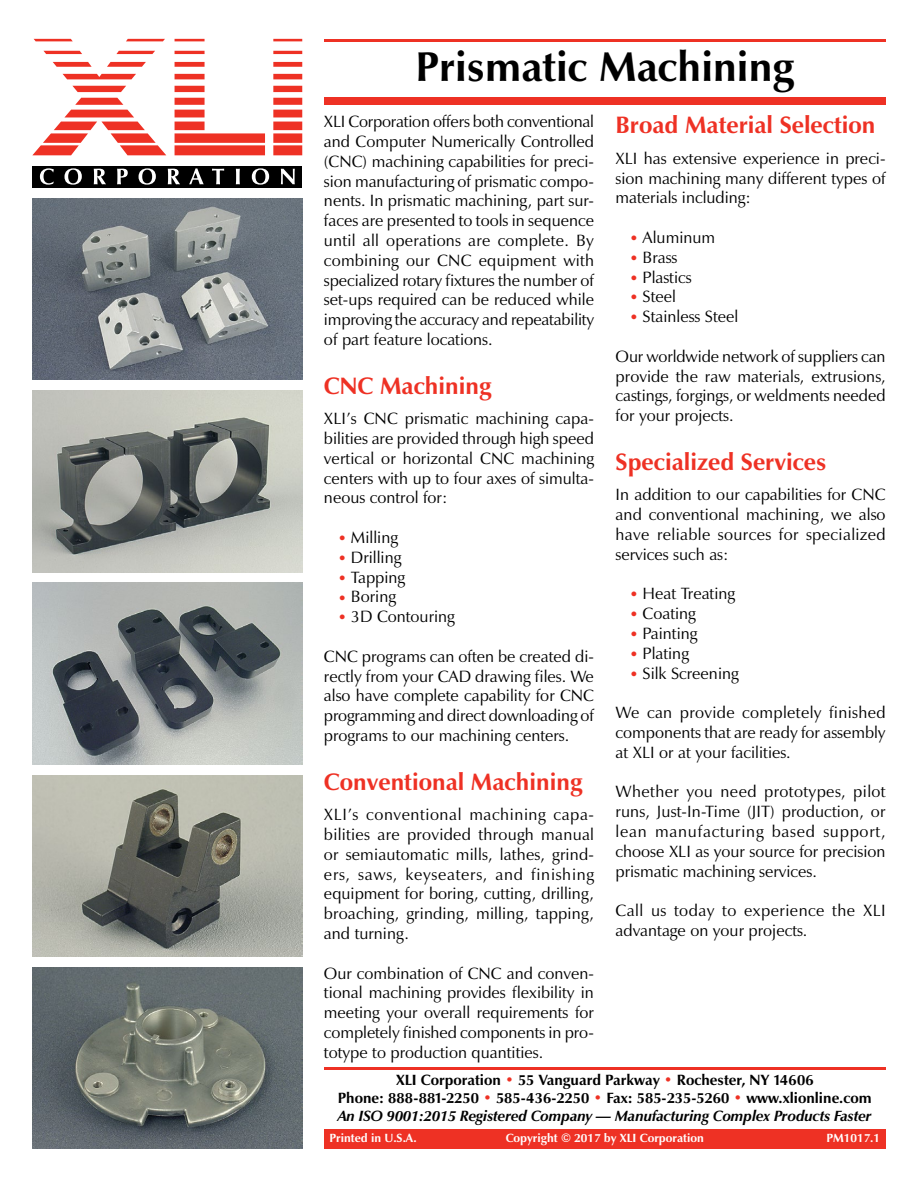
<style>
.page{position:relative;width:918px;height:1188px;background:#fff}
.page>*{position:absolute;margin:0;border:0;box-sizing:border-box;transform-origin:0 0}
.t1{font:700 42px "Zapf Humanist 601 BT";color:#000}
.t2{font:700 24px "Zapf Humanist 601 BT";color:#ee3124}
.t3{font:16.5px/19.8px "Zapf Humanist 601 BT";color:#000;text-align:justify}
.t4{font:16.5px/19.8px "Zapf Humanist 601 BT";letter-spacing:.025em;color:#000}
.t5{font:700 15px/18px "Zapf Humanist 601 BT";color:#000;text-align:center}
.t6{font:700 12px "Zapf Humanist 601 BT";color:#fff}
.s1{color:#ee3124}
.s2{font-style:italic}
</style>
<div class="page">
<div style="left:324px;top:1129px;width:562px;height:20px;background:#ee3124"></div>
<hr style="left:324px;top:39px;width:562px;height:2px;background:#ee3124">
<div style="left:324px;top:98px;width:562px;height:7px;background:#ee3124"></div>
<svg style="left:32px;top:39px;width:134px;height:116px"></svg>
<svg style="left:175px;top:39px;width:90px;height:116px"></svg>
<svg style="left:273px;top:39px;width:29px;height:116px"></svg>
<div style="left:32px;top:166px;width:270px;height:21px;background:#000"></div>
<svg style="left:40px;top:168px;width:14px;height:17px"></svg>
<svg style="left:65px;top:168px;width:17px;height:17px"></svg>
<svg style="left:94px;top:169px;width:12px;height:15px"></svg>
<svg style="left:117px;top:169px;width:11px;height:15px"></svg>
<svg style="left:139px;top:168px;width:17px;height:17px"></svg>
<svg style="left:168px;top:169px;width:12px;height:15px"></svg>
<svg style="left:189px;top:168px;width:15px;height:16px"></svg>
<svg style="left:212px;top:169px;width:12px;height:15px"></svg>
<svg style="left:236px;top:169px;width:4px;height:15px"></svg>
<svg style="left:252px;top:168px;width:17px;height:17px"></svg>
<svg style="left:281px;top:169px;width:14px;height:15px"></svg>
<img style="left:32px;top:198px;width:270px;height:182px">
<img style="left:32px;top:391px;width:270px;height:181px">
<img style="left:32px;top:967px;width:270px;height:182px">
<img style="left:32px;top:775px;width:270px;height:182px">
<img style="left:32px;top:583px;width:270px;height:181px">
<hr style="left:324px;top:1068px;width:562px;height:2px;background:#ee3124">
<h1 class="t1" style="left:415px;top:40px;width:380px">Prismatic Machining</h1>
<p class="t3" style="left:324px;top:112px;width:272px">XLI Corporation offers both conventional and Computer Numerically Controlled (CNC) machining capabilities for preci&shy;sion manufacturing of prismatic compo&shy;nents. In prismatic machining, part sur&shy;faces are presented to tools in sequence until all operations are complete. By combining our CNC equipment with specialized rotary fixtures the number of set-ups required can be reduced while improving the accuracy and repeatability of part feature locations.</p>
<h2 class="t2" style="left:324px;top:371px;width:169px">CNC Machining</h2>
<p class="t3" style="left:324px;top:409px;width:272px">XLI’s CNC prismatic machining capa&shy;bilities are provided through high speed vertical or horizontal CNC machining centers with up to four axes of simulta&shy;neous control for:</p>
<p class="t3" style="left:337px;top:528px;width:62px"><span class="s1">•</span> Milling</p>
<p class="t3" style="left:337px;top:547px;width:65px"><span class="s1">•</span> Drilling</p>
<p class="t3" style="left:337px;top:567px;width:69px"><span class="s1">•</span> Tapping</p>
<p class="t3" style="left:337px;top:587px;width:60px"><span class="s1">•</span> Boring</p>
<p class="t3" style="left:337px;top:607px;width:119px"><span class="s1">•</span> 3D Contouring</p>
<p class="t3" style="left:324px;top:646px;width:272px">CNC programs can often be created di&shy;rectly from your CAD drawing files. We also have complete capability for CNC programming and direct downloading of programs to our machining centers.</p>
<h2 class="t2" style="left:324px;top:767px;width:260px">Conventional Machining</h2>
<p class="t3" style="left:324px;top:805px;width:272px">XLI’s conventional machining capa&shy;bilities are provided through manual or semiautomatic mills, lathes, grind&shy;ers, saws, keyseaters, and finishing equipment for boring, cutting, drilling, broaching, grinding, milling, tapping, and turning.</p>
<p class="t3" style="left:324px;top:963px;width:272px">Our combination of CNC and conven&shy;tional machining provides flexibility in meeting your overall requirements for completely finished components in pro&shy;totype to production quantities.</p>
<h2 class="t2" style="left:616px;top:110px;width:261px">Broad Material Selection</h2>
<p class="t3" style="left:616px;top:148px;width:271px">XLI has extensive experience in preci&shy;sion machining many different types of materials including:</p>
<p class="t3" style="left:629px;top:227px;width:88px"><span class="s1">•</span> Aluminum</p>
<p class="t3" style="left:629px;top:247px;width:50px"><span class="s1">•</span> Brass</p>
<p class="t3" style="left:629px;top:267px;width:64px"><span class="s1">•</span> Plastics</p>
<p class="t3" style="left:629px;top:287px;width:48px"><span class="s1">•</span> Steel</p>
<p class="t3" style="left:629px;top:307px;width:111px"><span class="s1">•</span> Stainless Steel</p>
<p class="t3" style="left:616px;top:346px;width:272px">Our worldwide network of suppliers can provide the raw materials, extrusions, castings, forgings, or weldments needed for your projects.</p>
<h2 class="t2" style="left:616px;top:447px;width:213px">Specialized Services</h2>
<p class="t3" style="left:616px;top:485px;width:272px">In addition to our capabilities for CNC and conventional machining, we also have reliable sources for specialized services such as:</p>
<p class="t3" style="left:629px;top:584px;width:107px"><span class="s1">•</span> Heat Treating</p>
<p class="t3" style="left:629px;top:604px;width:68px"><span class="s1">•</span> Coating</p>
<p class="t3" style="left:629px;top:623px;width:70px"><span class="s1">•</span> Painting</p>
<p class="t3" style="left:629px;top:643px;width:61px"><span class="s1">•</span> Plating</p>
<p class="t3" style="left:629px;top:663px;width:111px"><span class="s1">•</span> Silk Screening</p>
<p class="t3" style="left:616px;top:703px;width:272px">We can provide completely finished components that are ready for assembly at XLI or at your facilities.</p>
<p class="t3" style="left:616px;top:782px;width:272px">Whether you need prototypes, pilot runs, Just-In-Time (JIT) production, or lean manufacturing based support, choose XLI as your source for precision prismatic machining services.</p>
<p class="t4" style="left:616px;top:901px;width:272px">Call us today to experience the XLI advantage on your projects.</p>
<p class="t5" style="left:338px;top:1071px;width:535px">XLI Corporation <span class="s1">•</span> 55 Vanguard Parkway <span class="s1">•</span> Rochester, NY 14606<br>Phone: 888-881-2250 <span class="s1">•</span> 585-436-2250 <span class="s1">•</span> Fax: 585-235-5260 <span class="s1">•</span> www.xlionline.com<br><span class="s2">An ISO 9001:2015 Registered Company — Manufacturing Complex Products Faster</span></p>
<p class="t6" style="left:329px;top:1130px;width:89px">Printed in U.S.A.</p>
<p class="t6" style="left:506px;top:1130px;width:200px">Copyright © 2017 by XLI Corporation</p>
<p class="t6" style="left:826px;top:1130px;width:55px">PM1017.1</p>
</div>
